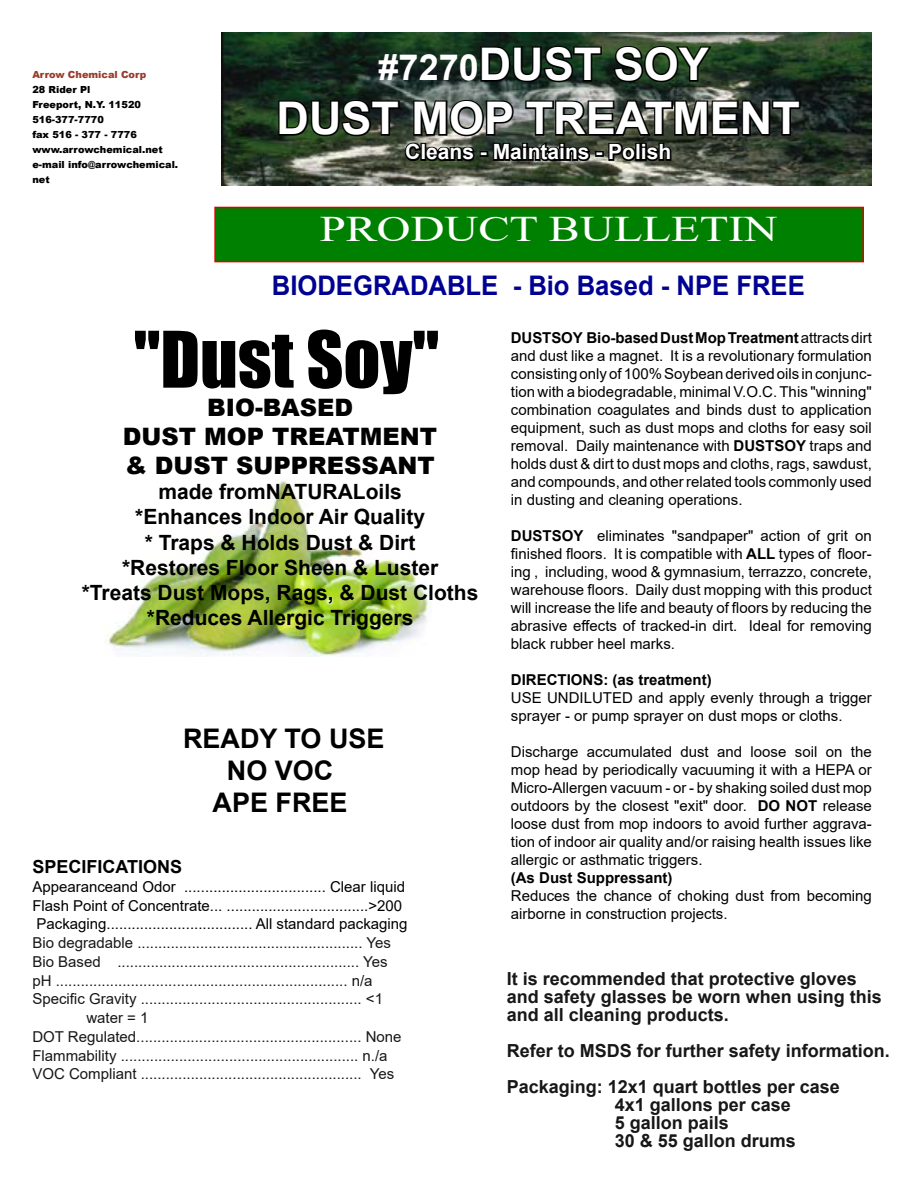
<style>
.page{position:relative;width:918px;height:1188px;background:#fff}
.page>*{position:absolute;margin:0;border:0;box-sizing:border-box;transform-origin:0 0}
.t1{font:72px "Impact";color:#000}
.t2{font:700 45px/54px "Arial";color:#fff;text-align:center}
.t3{font:36px "Times New Roman";color:#fff;scale:1.3 1}
.t4{font:700 27px "Arial";color:#000093;scale:.95 1}
.t5{font:700 27px/32.4px "Arial";color:#000;text-align:center}
.t6{font:900 24px/28.8px "Arial";color:#000;text-align:center}
.t7{font:700 21px/25.2px "Arial";color:#000;text-align:center}
.t8{font:700 21px "Arial";color:#fff}
.t9{font:700 18px/18px "Arial";color:#181717}
.t10{font:700 18px "Arial";color:#000}
.t11{font:15px/18px "Arial";color:#000}
.t12{font:15px "Arial";color:#181717}
.t13{font:700 15px "Arial";color:#000}
.t14{font:900 9.75px/15px "Arial";color:#000}
.t15{font:900 9.75px "Arial";color:#983c2c}
.s1{font-size:36px}
.s2{font-weight:700}
</style>
<div class="page">
<img style="left:105px;top:477px;width:327px;height:180px">
<img style="left:221px;top:32px;width:650px;height:154px">
<div style="left:214px;top:207px;width:650px;height:55px;background:#008000;border:2px solid #e00000"></div>
<svg style="left:277px;top:44px;width:525px;height:122px;background:#2d392d"></svg>
<p class="t15" style="left:32px;top:67px;width:116px">Arrow Chemical Corp</p>
<p class="t14" style="left:32px;top:81px;width:147px">28 Rider Pl<br>Freeport, N.Y. 11520<br>516-377-7770<br>fax 516 - 377 - 7776 www.arrowchemical.net e-mail info@arrowchemical. net</p>
<h2 class="t2" style="left:277px;top:38px;width:525px"><span class="s1">#7270</span>DUST SOY<br>DUST MOP TREATMENT</h2>
<h3 class="t8" style="left:405px;top:137px;width:268px">Cleans - Maintains - Polish</h3>
<h3 class="t3" style="left:320px;top:204px;width:354px">PRODUCT BULLETIN</h3>
<h3 class="t4" style="left:272px;top:266px;width:563px">BIODEGRADABLE - Bio Based - NPE FREE</h3>
<h1 class="t1" style="left:134px;top:304px;width:307px">"Dust Soy"</h1>
<h3 class="t6" style="left:123px;top:393px;width:316px">BIO-BASED<br>DUST MOP TREATMENT &amp; DUST SUPPRESSANT</h3>
<h3 class="t7" style="left:82px;top:480px;width:398px">made fromNATURALoils<br>*Enhances Indoor Air Quality<br>* Traps &amp; Holds Dust &amp; Dirt<br>*Restores Floor Sheen &amp; Luster<br>*Treats Dust Mops, Rags, &amp; Dust Cloths *Reduces Allergic Triggers</h3>
<h3 class="t5" style="left:183px;top:722px;width:203px">READY TO USE<br>NO VOC<br>APE FREE</h3>
<p class="t10" style="left:32px;top:854px;width:151px">SPECIFICATIONS</p>
<p class="t11" style="left:32px;top:877px;width:377px;line-height:18.8px">Appearanceand Odor .................................. Clear liquid<br>Flash Point of Concentrate... ..................................&gt;200<br>Packaging................................... All standard packaging</p>
<p class="t12" style="left:32px;top:932px;width:360px">Bio degradable ...................................................... Yes</p>
<p class="t12" style="left:32px;top:951px;width:357px">Bio Based .......................................................... Yes</p>
<p class="t12" style="left:32px;top:970px;width:342px">pH ...................................................................... n/a</p>
<p class="t12" style="left:32px;top:989px;width:352px">Specific Gravity ..................................................... &lt;1</p>
<p class="t12" style="left:86px;top:1007px;width:64px">water = 1</p>
<p class="t12" style="left:32px;top:1026px;width:371px">DOT Regulated...................................................... None</p>
<p class="t12" style="left:32px;top:1045px;width:357px">Flammability ......................................................... n./a</p>
<p class="t12" style="left:32px;top:1064px;width:363px">VOC Compliant ..................................................... Yes</p>
<p class="t11" style="left:511px;top:328px;width:363px;text-align:justify"><span class="s2">DUSTSOY Bio-based Dust Mop Treatment</span> attracts dirt and dust like a magnet. It is a revolutionary formulation consisting only of 100% Soybean derived oils in conjunc&shy;tion with a biodegradable, minimal V.O.C. This "winning" combination coagulates and binds dust to application equipment, such as dust mops and cloths for easy soil removal. Daily maintenance with <span class="s2">DUSTSOY</span> traps and holds dust &amp; dirt to dust mops and cloths, rags, sawdust, and compounds, and other related tools commonly used in dusting and cleaning operations.</p>
<p class="t11" style="left:511px;top:526px;width:363px;text-align:justify"><span class="s2">DUSTSOY</span> eliminates "sandpaper" action of grit on finished floors. It is compatible with <span class="s2">ALL</span> types of floor&shy;ing , including, wood &amp; gymnasium, terrazzo, concrete, warehouse floors. Daily dust mopping with this product will increase the life and beauty of floors by reducing the abrasive effects of tracked-in dirt. Ideal for removing black rubber heel marks.</p>
<p class="t13" style="left:511px;top:669px;width:202px">DIRECTIONS: (as treatment)</p>
<p class="t11" style="left:511px;top:688px;width:363px">USE UNDILUTED and apply evenly through a trigger sprayer - or pump sprayer on dust mops or cloths.</p>
<p class="t11" style="left:511px;top:742px;width:363px;text-align:justify">Discharge accumulated dust and loose soil on the mop head by periodically vacuuming it with a HEPA or Micro-Allergen vacuum - or - by shaking soiled dust mop outdoors by the closest "exit" door. <span class="s2">DO NOT</span> release loose dust from mop indoors to avoid further aggrava&shy;tion of indoor air quality and/or raising health issues like allergic or asthmatic triggers.</p>
<p class="t13" style="left:511px;top:867px;width:163px">(As Dust Suppressant)</p>
<p class="t11" style="left:511px;top:886px;width:363px">Reduces the chance of choking dust from becoming airborne in construction projects.</p>
<p class="t9" style="left:507px;top:970px;width:377px">It is recommended that protective gloves and safety glasses be worn when using this and all cleaning products.</p>
<p class="t9" style="left:507px;top:1033px;width:385px;line-height:36px">Refer to MSDS for further safety information.<br>Packaging: 12x1 quart bottles per case</p>
<p class="t9" style="left:615px;top:1096px;width:183px">4x1 gallons per case<br>5 gallon pails<br>30 &amp; 55 gallon drums</p>
</div>
